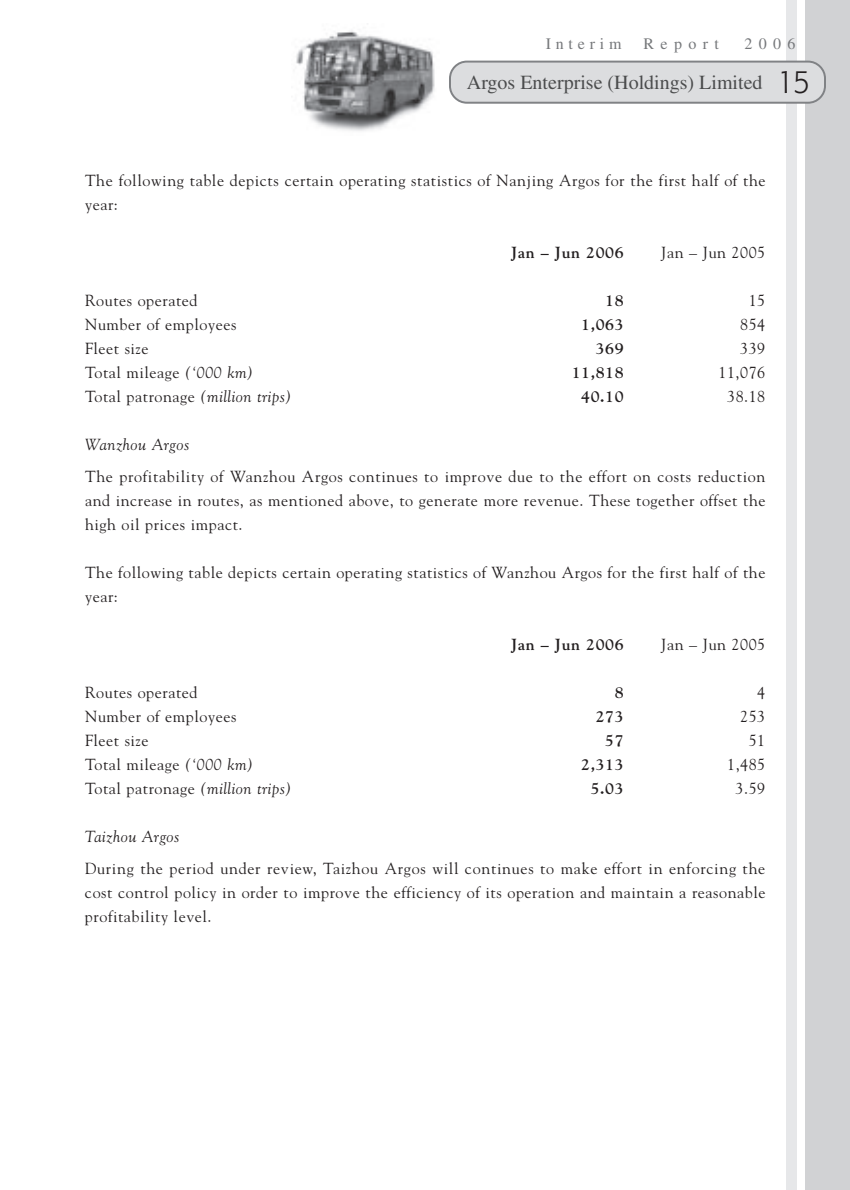
<style>
.page{position:relative;width:850px;height:1190px;background:#fff}
.page>*{position:absolute;margin:0;border:0;box-sizing:border-box;transform-origin:0 0}
.t1{font:20px "Times";color:#4b4c4d}
.t2{font:16px/24px "Goudy";letter-spacing:.035em;color:#231f20}
.t3{font:700 16px "Goudy";letter-spacing:.04em;color:#231f20}
.t4{font:italic 16px "Goudy";letter-spacing:.035em;color:#231f20}
.t5{font:16px "Times";letter-spacing:.4em;color:#76787b}
.t6{font:16px "Times";letter-spacing:.3em;color:#76787b}
.s1{font-family:"Formata";font-weight:300;font-size:32px;color:#231f20}
.s2{font-style:italic}
</style>
<div class="page">
<div style="left:786px;top:0;width:10px;height:1190px;background:#e6e7e9"></div>
<div style="left:805px;top:0;width:45px;height:1190px;background:#d1d2d4"></div>
<img style="left:296px;top:30px;width:139px;height:101px">
<svg style="left:449px;top:60px;width:377px;height:45px;background:#d4d5d7"></svg>
<p class="t6" style="left:546px;top:38px;width:77px">Interim</p>
<p class="t5" style="left:644px;top:38px;width:77px">Report</p>
<p class="t5" style="left:744px;top:38px;width:53px">2006</p>
<p class="t1" style="left:467px;top:76px;width:345px">Argos Enterprise (Holdings) Limited <span class="s1">15</span></p>
<p class="t2" style="left:85px;top:169px;width:682px">The following table depicts certain operating statistics of Nanjing Argos for the first half of the year:</p>
<p class="t3" style="left:511px;top:246px;width:114px">Jan – Jun 2006</p>
<p class="t2" style="left:661px;top:241px;width:106px">Jan – Jun 2005</p>
<p class="t2" style="left:85px;top:289px;width:114px">Routes operated</p>
<p class="t3" style="left:605px;top:294px;width:20px">18</p>
<p class="t2" style="left:749px;top:289px;width:18px">15</p>
<p class="t2" style="left:85px;top:313px;width:153px">Number of employees</p>
<p class="t3" style="left:581px;top:318px;width:44px">1,063</p>
<p class="t2" style="left:740px;top:313px;width:27px">854</p>
<p class="t2" style="left:85px;top:337px;width:65px">Fleet size</p>
<p class="t3" style="left:596px;top:342px;width:29px">369</p>
<p class="t2" style="left:740px;top:337px;width:27px">339</p>
<p class="t2" style="left:85px;top:361px;width:170px">Total mileage <span class="s2">(‘000 km)</span></p>
<p class="t3" style="left:572px;top:366px;width:53px">11,818</p>
<p class="t2" style="left:718px;top:361px;width:48px">11,076</p>
<p class="t2" style="left:85px;top:385px;width:208px">Total patronage <span class="s2">(million trips)</span></p>
<p class="t3" style="left:581px;top:390px;width:44px">40.10</p>
<p class="t2" style="left:727px;top:385px;width:40px">38.18</p>
<p class="t4" style="left:85px;top:438px;width:106px">Wanzhou Argos</p>
<p class="t2" style="left:85px;top:466px;width:682px;text-align:justify">The profitability of Wanzhou Argos continues to improve due to the effort on costs reduction and increase in routes, as mentioned above, to generate more revenue. These together offset the high oil prices impact.</p>
<p class="t2" style="left:85px;top:562px;width:682px">The following table depicts certain operating statistics of Wanzhou Argos for the first half of the year:</p>
<p class="t3" style="left:511px;top:638px;width:114px">Jan – Jun 2006</p>
<p class="t2" style="left:661px;top:634px;width:106px">Jan – Jun 2005</p>
<p class="t2" style="left:85px;top:682px;width:114px">Routes operated</p>
<p class="t3" style="left:615px;top:686px;width:10px">8</p>
<p class="t2" style="left:757px;top:682px;width:9px">4</p>
<p class="t2" style="left:85px;top:706px;width:153px">Number of employees</p>
<p class="t3" style="left:596px;top:710px;width:29px">273</p>
<p class="t2" style="left:740px;top:706px;width:27px">253</p>
<p class="t2" style="left:85px;top:730px;width:65px">Fleet size</p>
<p class="t3" style="left:605px;top:734px;width:20px">57</p>
<p class="t2" style="left:749px;top:730px;width:18px">51</p>
<p class="t2" style="left:85px;top:754px;width:170px">Total mileage <span class="s2">(‘000 km)</span></p>
<p class="t3" style="left:581px;top:758px;width:44px">2,313</p>
<p class="t2" style="left:727px;top:754px;width:40px">1,485</p>
<p class="t2" style="left:85px;top:778px;width:208px">Total patronage <span class="s2">(million trips)</span></p>
<p class="t3" style="left:591px;top:782px;width:34px">5.03</p>
<p class="t2" style="left:736px;top:778px;width:31px">3.59</p>
<p class="t4" style="left:85px;top:830px;width:96px">Taizhou Argos</p>
<p class="t2" style="left:85px;top:858px;width:682px;text-align:justify">During the period under review, Taizhou Argos will continues to make effort in enforcing the cost control policy in order to improve the efficiency of its operation and maintain a reasonable profitability level.</p>
</div>
